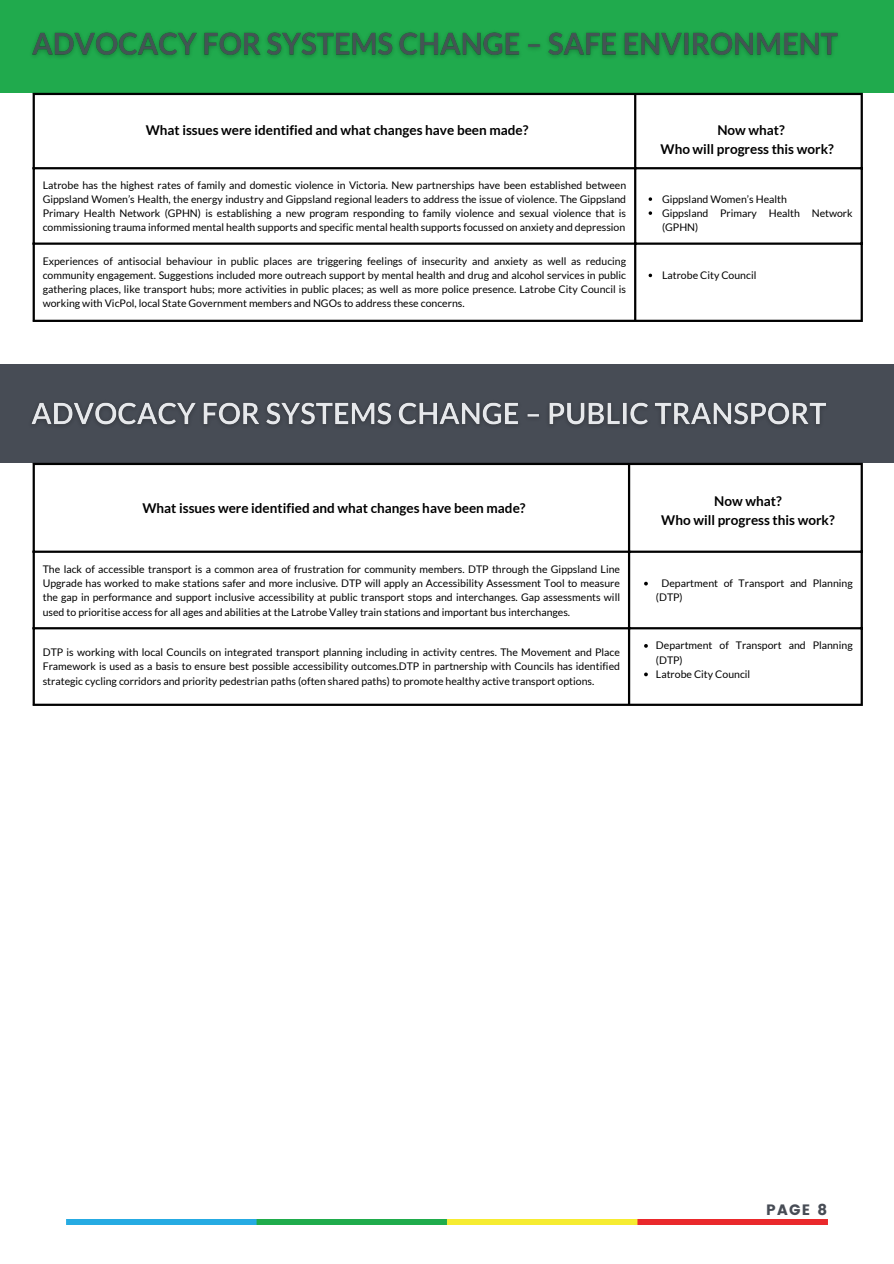
<style>
.page{position:relative;width:894px;height:1264px;background:#fff}
.page>*{position:absolute;margin:0;border:0;box-sizing:border-box;transform-origin:0 0}
.t1{font:15px "Poppins";color:#474c55}
.t2{font:700 13.5px "Lato";color:#000}
.t3{font:10.5px/14px "Lato";color:#000;text-align:justify}
</style>
<div class="page">
<div style="left:0;top:0;width:893px;height:93px;background:#20aa4d"></div>
<img style="left:32px;top:32px;width:806px;height:26px">
<svg style="left:648px;top:197px;width:4px;height:4px"></svg>
<svg style="left:648px;top:211px;width:4px;height:4px"></svg>
<svg style="left:648px;top:274px;width:4px;height:3px"></svg>
<hr style="left:33px;top:95px;width:2px;height:225px;background:#000">
<hr style="left:634px;top:95px;width:2px;height:225px;background:#000">
<hr style="left:860px;top:95px;width:2px;height:225px;background:#000">
<hr style="left:33px;top:93px;width:829px;height:2px;background:#000">
<hr style="left:33px;top:167px;width:829px;height:2px;background:#000">
<hr style="left:33px;top:242px;width:829px;height:3px;background:#000">
<hr style="left:33px;top:320px;width:829px;height:2px;background:#000">
<div style="left:0;top:365px;width:893px;height:98px;background:#474c55"></div>
<img style="left:31px;top:402px;width:795px;height:24px">
<hr style="left:33px;top:465px;width:2px;height:238px;background:#000">
<hr style="left:627px;top:465px;width:3px;height:238px;background:#000">
<hr style="left:860px;top:465px;width:2px;height:238px;background:#000">
<hr style="left:33px;top:463px;width:829px;height:2px;background:#000">
<hr style="left:33px;top:550px;width:829px;height:3px;background:#000">
<hr style="left:33px;top:627px;width:829px;height:2px;background:#000">
<hr style="left:33px;top:703px;width:829px;height:3px;background:#000">
<img style="left:66px;top:1219px;width:761px;height:5px">
<p class="t2" style="left:146px;top:122px;width:384px">What issues were identified and what changes have been made?</p>
<p class="t2" style="left:717px;top:122px;width:69px">Now what?</p>
<p class="t2" style="left:660px;top:140px;width:175px">Who will progress this work?</p>
<p class="t3" style="left:43px;top:177px;width:584px">Latrobe has the highest rates of family and domestic violence in Victoria. New partnerships have been established between Gippsland Women’s Health, the energy industry and Gippsland regional leaders to address the issue of violence. The Gippsland Primary Health Network (GPHN) is establishing a new program responding to family violence and sexual violence that is commissioning trauma informed mental health supports and specific mental health supports focussed on anxiety and depression</p>
<p class="t3" style="left:662px;top:191px;width:126px">Gippsland Women’s Health</p>
<p class="t3" style="left:662px;top:205px;width:192px">Gippsland Primary Health Network (GPHN)</p>
<p class="t3" style="left:43px;top:254px;width:584px">Experiences of antisocial behaviour in public places are triggering feelings of insecurity and anxiety as well as reducing community engagement. Suggestions included more outreach support by mental health and drug and alcohol services in public gathering places, like transport hubs; more activities in public places; as well as more police presence. Latrobe City Council is working with VicPol, local State Government members and NGOs to address these concerns.</p>
<p class="t3" style="left:662px;top:268px;width:96px">Latrobe City Council</p>
<p class="t2" style="left:142px;top:499px;width:384px">What issues were identified and what changes have been made?</p>
<p class="t3" style="left:43px;top:561px;width:578px">The lack of accessible transport is a common area of frustration for community members. DTP through the Gippsland Line Upgrade has worked to make stations safer and more inclusive. DTP will apply an Accessibility Assessment Tool to measure the gap in performance and support inclusive accessibility at public transport stops and interchanges. Gap assessments will used to prioritise access for all ages and abilities at the Latrobe Valley train stations and important bus interchanges.</p>
<p class="t2" style="left:714px;top:493px;width:69px">Now what?</p>
<p class="t2" style="left:661px;top:512px;width:175px">Who will progress this work?</p>
<p class="t3" style="left:655px;top:576px;width:198px;text-indent:6px">Department of Transport and Planning (DTP)</p>
<p class="t3" style="left:43px;top:645px;width:578px">DTP is working with local Councils on integrated transport planning including in activity centres. The Movement and Place Framework is used as a basis to ensure best possible accessibility outcomes.DTP in partnership with Councils has identified strategic cycling corridors and priority pedestrian paths (often shared paths) to promote healthy active transport options.</p>
<p class="t3" style="left:655px;top:638px;width:198px">Department of Transport and Planning (DTP)</p>
<p class="t3" style="left:655px;top:666px;width:96px">Latrobe City Council</p>
<p class="t1" style="left:765px;top:1200px;width:63px">PAGE 8</p>
</div>
